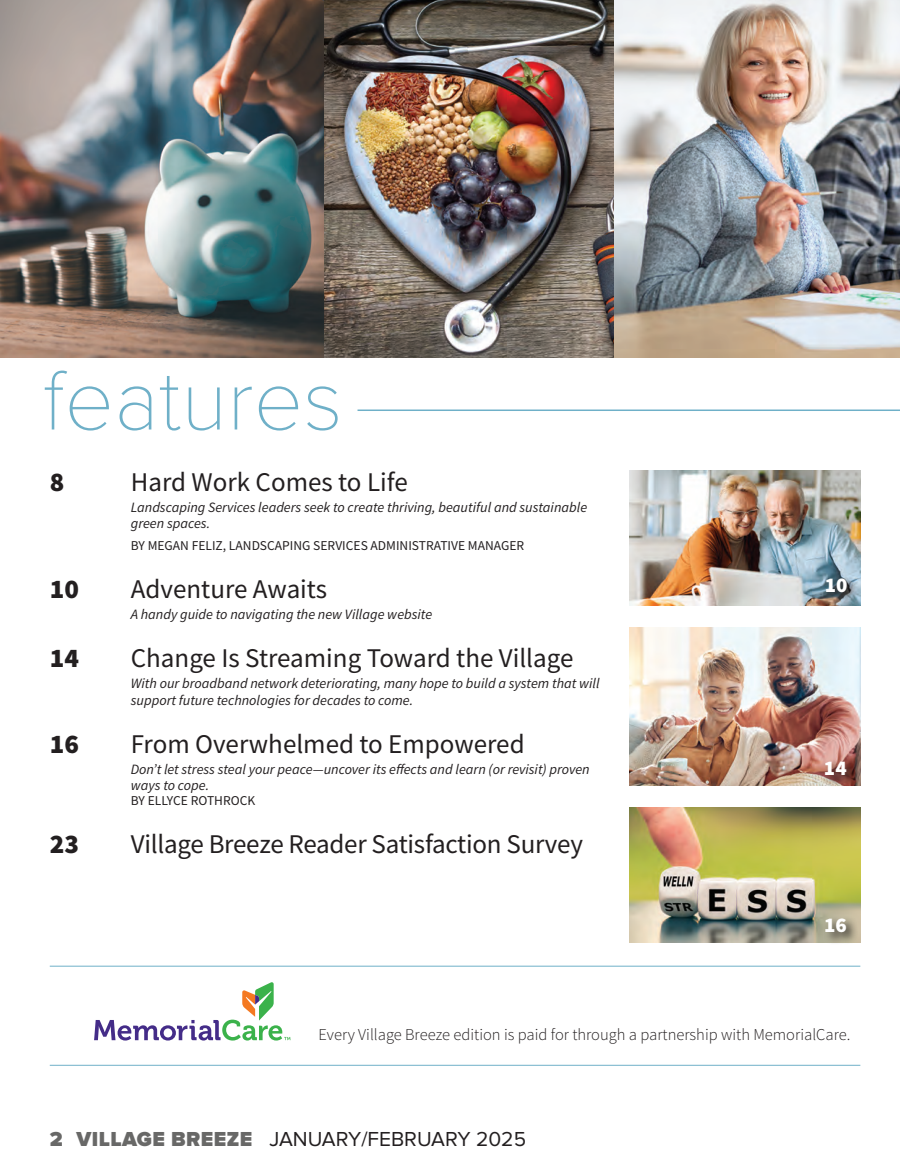
<style>
.page{position:relative;width:900px;height:1172px;background:#fff}
.page>*{position:absolute;margin:0;border:0;box-sizing:border-box;transform-origin:0 0}
.t1{font:100 87px "Proxima Nova T";color:#6fb0c8}
.t2{font:27px "Source Sans Pro";letter-spacing:-.005em;color:#231f20}
.t3{font:900 27px "Source Sans Pro";color:#231f20}
.t4{font:21px "Proxima Nova";color:#231f20}
.t5{font:900 21px "Source Sans Pro";color:#fff}
.t6{font:300 16.5px "Source Sans Pro";color:#231f20}
.t7{font:italic 14.25px/16.5px "Source Sans Pro";color:#231f20}
.t8{font:13.5px "Source Sans Pro";color:#231f20}
.s1{font-weight:900;color:#686867}
</style>
<div class="page">
<img style="left:0;top:0;width:324px;height:357px">
<img style="left:592px;top:0;width:307px;height:358px">
<img style="left:324px;top:0;width:289px;height:357px">
<img style="left:629px;top:808px;width:231px;height:135px">
<img style="left:629px;top:470px;width:231px;height:135px">
<div style="left:823px;top:575px;width:36px;height:29px;background:#231f20;opacity:.88"></div>
<img style="left:629px;top:628px;width:231px;height:157px">
<div style="left:822px;top:916px;width:36px;height:29px;background:#231f20;opacity:.88"></div>
<div style="left:821px;top:759px;width:37px;height:29px;background:#231f20;opacity:.88"></div>
<hr style="left:357px;top:409px;width:542px;height:2px;background:#6fb0c8">
<svg style="left:94px;top:982px;width:196px;height:58px"></svg>
<hr style="left:50px;top:966px;width:810px;height:1px;background:#6fb0c8">
<hr style="left:50px;top:1065px;width:810px;height:1px;background:#6fb0c8">
<h1 class="t1" style="left:43px;top:335px;width:301px">features</h1>
<h2 class="t3" style="left:50px;top:463px;width:16px">8</h2>
<h2 class="t2" style="left:131px;top:464px;width:278px">Hard Work Comes to Life</h2>
<p class="t7" style="left:131px;top:498px;width:458px">Landscaping Services leaders seek to create thriving, beautiful and sustainable green spaces.</p>
<p class="t8" style="left:131px;top:537px;width:395px">BY MEGAN FELIZ, LANDSCAPING SERVICES ADMINISTRATIVE MANAGER</p>
<h2 class="t3" style="left:50px;top:570px;width:31px">10</h2>
<h2 class="t2" style="left:131px;top:572px;width:198px">Adventure Awaits</h2>
<p class="t7" style="left:131px;top:606px;width:303px">A handy guide to navigating the new Village website</p>
<h2 class="t3" style="left:50px;top:639px;width:31px">14</h2>
<h2 class="t2" style="left:131px;top:641px;width:444px">Change Is Streaming Toward the Village</h2>
<p class="t7" style="left:131px;top:675px;width:470px">With our broadband network deteriorating, many hope to build a system that will support future technologies for decades to come.</p>
<h2 class="t3" style="left:50px;top:725px;width:31px">16</h2>
<h2 class="t2" style="left:131px;top:726px;width:395px">From Overwhelmed to Empowered</h2>
<p class="t7" style="left:131px;top:760px;width:460px">Don’t let stress steal your peace—uncover its effects and learn (or revisit) proven ways to cope.</p>
<p class="t8" style="left:131px;top:792px;width:126px">BY ELLYCE ROTHROCK</p>
<h2 class="t3" style="left:50px;top:825px;width:31px">23</h2>
<h2 class="t2" style="left:131px;top:827px;width:453px">Village Breeze Reader Satisfaction Survey</h2>
<h3 class="t5" style="left:824px;top:570px;width:24px">10</h3>
<h3 class="t5" style="left:823px;top:753px;width:25px">14</h3>
<h3 class="t5" style="left:824px;top:911px;width:24px">16</h3>
<p class="t6" style="left:318px;top:1024px;width:533px">Every Village Breeze edition is paid for through a partnership with MemorialCare.</p>
<h3 class="t4" style="left:50px;top:1127px;width:477px"><span class="s1">2 VILLAGE BREEZE</span> JANUARY/FEBRUARY 2025</h3>
</div>
